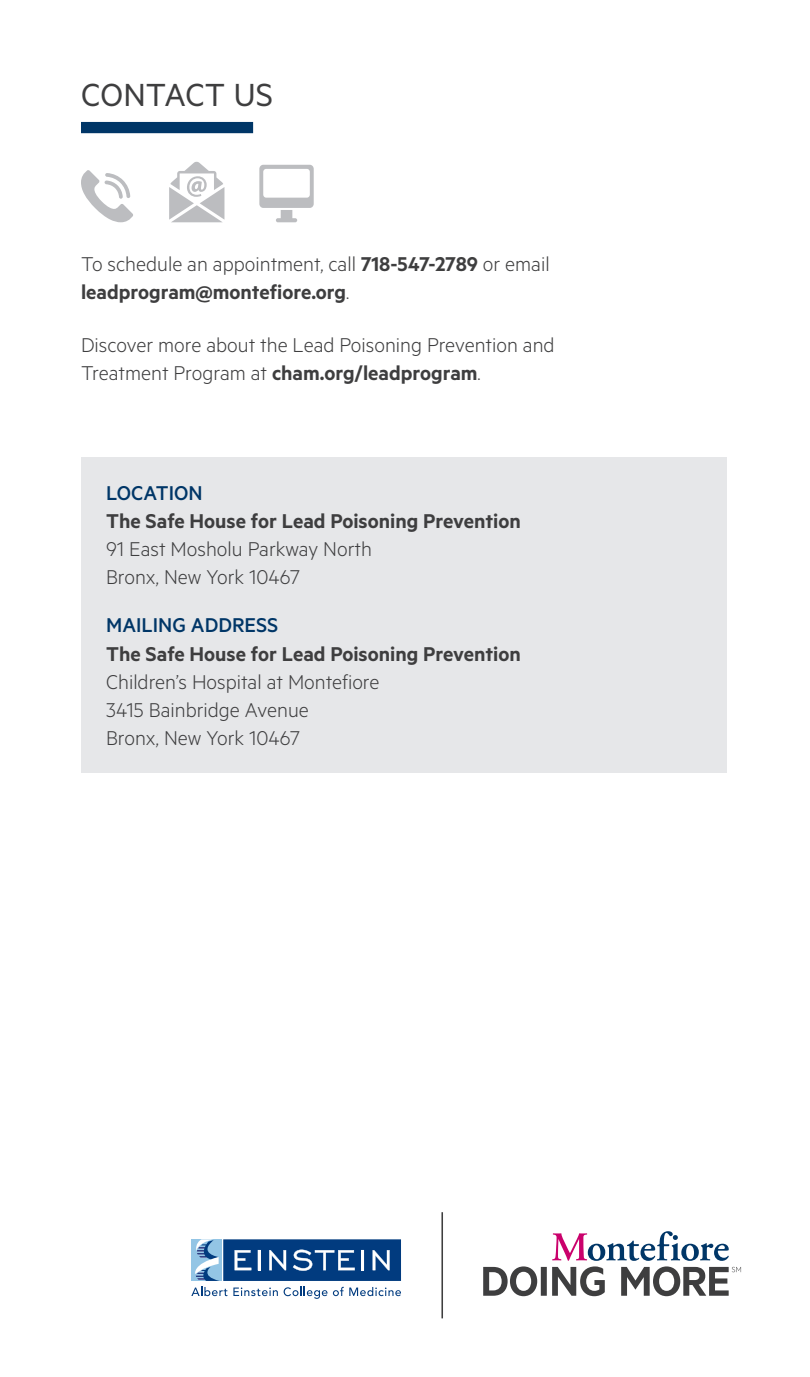
<style>
.page{position:relative;width:810px;height:1377px;background:#fff}
.page>*{position:absolute;margin:0;border:0;box-sizing:border-box;transform-origin:0 0}
.t1{font:36px "Metric";color:#3e3e3f}
.Body_Copy{font:300 22.5px/28.1px "Metric";color:#3e3e3f}
.Body_Copy-2{font:600 22.5px/28.1px "Metric";color:#3e3e3f}
.s1{font-weight:300}
.s2{font-weight:600}
.s3{font-weight:500;color:#003667}
</style>
<div class="page">
<div style="left:81px;top:122px;width:172px;height:11px;background:#003667"></div>
<div style="left:81px;top:458px;width:645px;height:315px;background:#e6e7e9"></div>
<svg style="left:81px;top:170px;width:52px;height:52px"></svg>
<svg style="left:259px;top:165px;width:55px;height:43px"></svg>
<hr style="left:276px;top:218px;width:21px;height:4px;background:#bcbdc0;border-radius:2px">
<svg style="left:169px;top:161px;width:55px;height:61px"></svg>
<div style="left:191px;top:1239px;width:31px;height:42px;background:#93c5e5"></div>
<div style="left:223px;top:1239px;width:178px;height:42px;background:#013b7f"></div>
<svg style="left:235px;top:1250px;width:16px;height:20px"></svg>
<hr style="left:258px;top:1250px;width:3px;height:20px;background:#fff">
<svg style="left:269px;top:1250px;width:17px;height:20px"></svg>
<svg style="left:293px;top:1250px;width:62px;height:21px"></svg>
<hr style="left:361px;top:1250px;width:3px;height:20px;background:#fff">
<svg style="left:373px;top:1250px;width:17px;height:20px"></svg>
<svg style="left:195px;top:1239px;width:24px;height:42px"></svg>
<svg style="left:191px;top:1287px;width:36px;height:9px"></svg>
<svg style="left:233px;top:1288px;width:45px;height:8px"></svg>
<svg style="left:284px;top:1287px;width:117px;height:12px"></svg>
<hr style="left:441px;top:1212px;width:2px;height:106px;background:#3e3e3f">
<svg style="left:483px;top:1231px;width:258px;height:65px"></svg>
<p class="t1" style="left:81px;top:74px;width:194px">CONTACT US</p>
<p class="Body_Copy-2" style="left:81px;top:249px;width:470px"><span class="s1">To schedule an appointment, call</span> 718-547-2789 <span class="s1">or email </span>leadprogram@montefiore.org<span class="s1">.</span></p>
<p class="Body_Copy" style="left:81px;top:329px;width:475px">Discover more about the Lead Poisoning Prevention and<br>Treatment Program at <span class="s2">cham.org/leadprogram</span>.</p>
<p class="Body_Copy" style="left:106px;top:478px;width:416px"><span class="s3">LOCATION<br></span><span class="s2">The Safe House for Lead Poisoning Prevention<br></span>91 East Mosholu Parkway North<br>Bronx, New York 10467</p>
<p class="Body_Copy" style="left:106px;top:610px;width:416px"><span class="s3">MAILING ADDRESS<br></span><span class="s2">The Safe House for Lead Poisoning Prevention<br></span>Children’s Hospital at Montefiore<br>3415 Bainbridge Avenue<br>Bronx, New York 10467</p>
</div>
